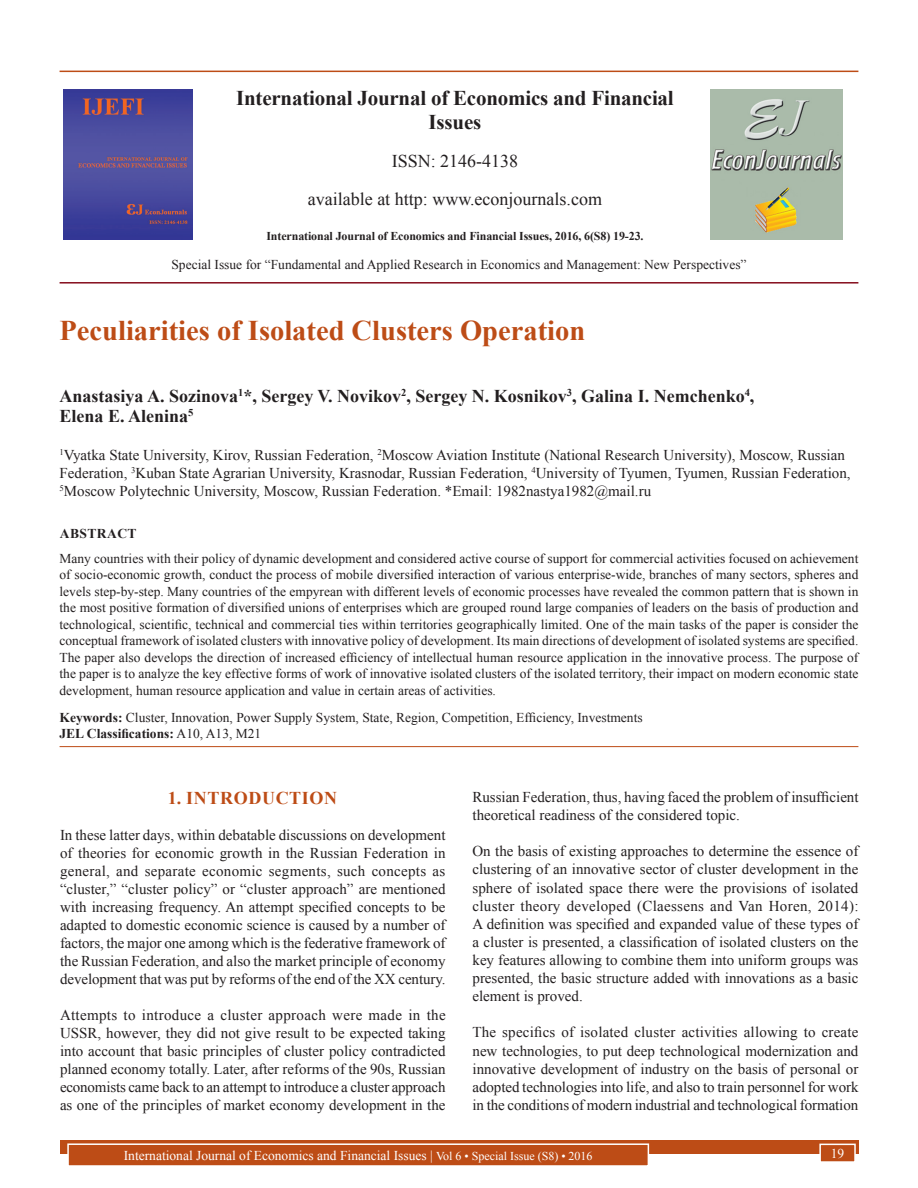
<style>
.page{position:relative;width:918px;height:1188px;background:#fff}
.page>*{position:absolute;margin:0;border:0;box-sizing:border-box;transform-origin:0 0}
.AT{font:700 28.5px "Times New Roman";color:#bd4c16}
.Issue_details{font:700 21px/24px "Times New Roman";letter-spacing:-.01em;color:#231f20;text-align:center}
.AU{font:700 18px/19.8px "Times New Roman";color:#231f20}
.Issue_details-2{font:18px "Times New Roman";color:#231f20}
.t1{font:700 18px "Times New Roman";letter-spacing:.035em;color:#bd4c16}
.TX{font:15px/18px "Times New Roman";color:#231f20;text-align:justify}
.AFF{font:15px/18px "Times New Roman";color:#231f20}
.ABS{font:13.5px/16.5px "Times New Roman";color:#231f20;text-align:justify}
.KWD{font:13.5px/16.2px "Times New Roman";color:#231f20}
.Folio{font:13.5px "Times New Roman";color:#fff}
.ABSH{font:700 13.5px "Times New Roman";letter-spacing:.035em;color:#231f20}
.Issue_details-3{font:700 12px "Times New Roman";letter-spacing:-.01em;color:#231f20}
.s1{font-weight:700}
.s2{font-size:12px}
</style>
<div class="page">
<div style="left:60px;top:1140px;width:798px;height:13px;background:#bd4c16"></div>
<div style="left:68px;top:1144px;width:580px;height:22px;background:#bd4c16"></div>
<div style="left:67px;top:1143px;width:582px;height:24px;border:2px solid #fff"></div>
<div style="left:820px;top:1144px;width:35px;height:18px;background:#bd4c16"></div>
<div style="left:819px;top:1144px;width:37px;height:19px;border:2px solid #fff"></div>
<img style="left:711px;top:89px;width:132px;height:150px">
<hr style="left:60px;top:71px;width:798px;height:1px;background:#bd4c16">
<img style="left:64px;top:89px;width:129px;height:151px">
<hr style="left:60px;top:282px;width:798px;height:2px;background:#850d1d">
<hr style="left:60px;top:746px;width:798px;height:1px;background:#bd4c16">
<p class="Issue_details" style="left:236px;top:85px;width:439px">International Journal of Economics and Financial<br>Issues</p>
<p class="Issue_details-2" style="left:392px;top:149px;width:128px">ISSN: 2146-4138</p>
<p class="Issue_details-2" style="left:308px;top:187px;width:296px">available at http: www.econjournals.com</p>
<p class="Issue_details-3" style="left:266px;top:227px;width:379px">International Journal of Economics and Financial Issues, 2016, 6(S8) 19-23.</p>
<p class="ABS" style="left:171px;top:256px;width:577px">Special Issue for “Fundamental and Applied Research in Economics and Management: New Perspectives”</p>
<p class="AT" style="left:60px;top:310px;width:527px">Peculiarities of Isolated Clusters Operation</p>
<p class="AU" style="left:60px;top:386px;width:696px">Anastasiya A. Sozinova<sup>1</sup>*, Sergey V. Novikov<sup>2</sup>, Sergey N. Kosnikov<sup>3</sup>, Galina I. Nemchenko<sup>4</sup>,<br>Elena E. Alenina<sup>5</sup></p>
<p class="AFF" style="left:60px;top:446px;width:793px"><sup>1</sup>Vyatka State University, Kirov, Russian Federation, <sup>2</sup>Moscow Aviation Institute (National Research University), Moscow, Russian<br>Federation, <sup>3</sup>Kuban State Agrarian University, Krasnodar, Russian Federation, <sup>4</sup>University of Tyumen, Tyumen, Russian Federation,<br><sup>5</sup>Moscow Polytechnic University, Moscow, Russian Federation. *Email: 1982nastya1982@mail.ru</p>
<p class="ABSH" style="left:60px;top:524px;width:78px">ABSTRACT</p>
<p class="ABS" style="left:60px;top:550px;width:800px">Many countries with their policy of dynamic development and considered active course of support for commercial activities focused on achievement of socio-economic growth, conduct the process of mobile diversified interaction of various enterprise-wide, branches of many sectors, spheres and levels step-by-step. Many countries of the empyrean with different levels of economic processes have revealed the common pattern that is shown in the most positive formation of diversified unions of enterprises which are grouped round large companies of leaders on the basis of production and technological, scientific, technical and commercial ties within territories geographically limited. One of the main tasks of the paper is consider the conceptual framework of isolated clusters with innovative policy of development. Its main directions of development of isolated systems are specified.<br>The paper also develops the direction of increased efficiency of intellectual human resource application in the innovative process. The purpose of the paper is to analyze the key effective forms of work of innovative isolated clusters of the isolated territory, their impact on modern economic state development, human resource application and value in certain areas of activities.</p>
<p class="KWD" style="left:60px;top:709px;width:585px"><span class="s1">Keywords:</span> Cluster, Innovation, Power Supply System, State, Region, Competition, Efficiency, Investments<br><span class="s1">JEL Classifications:</span> A10, A13, M21</p>
<h1 class="t1" style="left:168px;top:785px;width:171px">1. INTRODUCTION</h1>
<p class="TX" style="left:60px;top:826px;width:387px">In these latter days, within debatable discussions on development of theories for economic growth in the Russian Federation in general, and separate economic segments, such concepts as “cluster,” “cluster policy” or “cluster approach” are mentioned with increasing frequency. An attempt specified concepts to be adapted to domestic economic science is caused by a number of factors, the major one among which is the federative framework of the Russian Federation, and also the market principle of economy development that was put by reforms of the end of the XX century.</p>
<p class="TX" style="left:60px;top:1006px;width:387px">Attempts to introduce a cluster approach were made in the USSR, however, they did not give result to be expected taking into account that basic principles of cluster policy contradicted planned economy totally. Later, after reforms of the 90s, Russian economists came back to an attempt to introduce a cluster approach as one of the principles of market economy development in the</p>
<p class="TX" style="left:472px;top:788px;width:388px">Russian Federation, thus, having faced the problem of insufficient theoretical readiness of the considered topic.</p>
<p class="TX" style="left:472px;top:842px;width:388px">On the basis of existing approaches to determine the essence of clustering of an innovative sector of cluster development in the sphere of isolated space there were the provisions of isolated cluster theory developed (Claessens and Van Horen, 2014):<br>A definition was specified and expanded value of these types of a cluster is presented, a classification of isolated clusters on the key features allowing to combine them into uniform groups was presented, the basic structure added with innovations as a basic element is proved.</p>
<p class="TX" style="left:472px;top:1023px;width:388px">The specifics of isolated cluster activities allowing to create new technologies, to put deep technological modernization and innovative development of industry on the basis of personal or adopted technologies into life, and also to train personnel for work in the conditions of modern industrial and technological formation</p>
<p class="Folio" style="left:124px;top:1146px;width:470px">International Journal of Economics and Financial Issues | <span class="s2">Vol 6 • Special Issue (S8) • 2016</span></p>
<p class="Folio" style="left:831px;top:1144px;width:15px">19</p>
</div>
